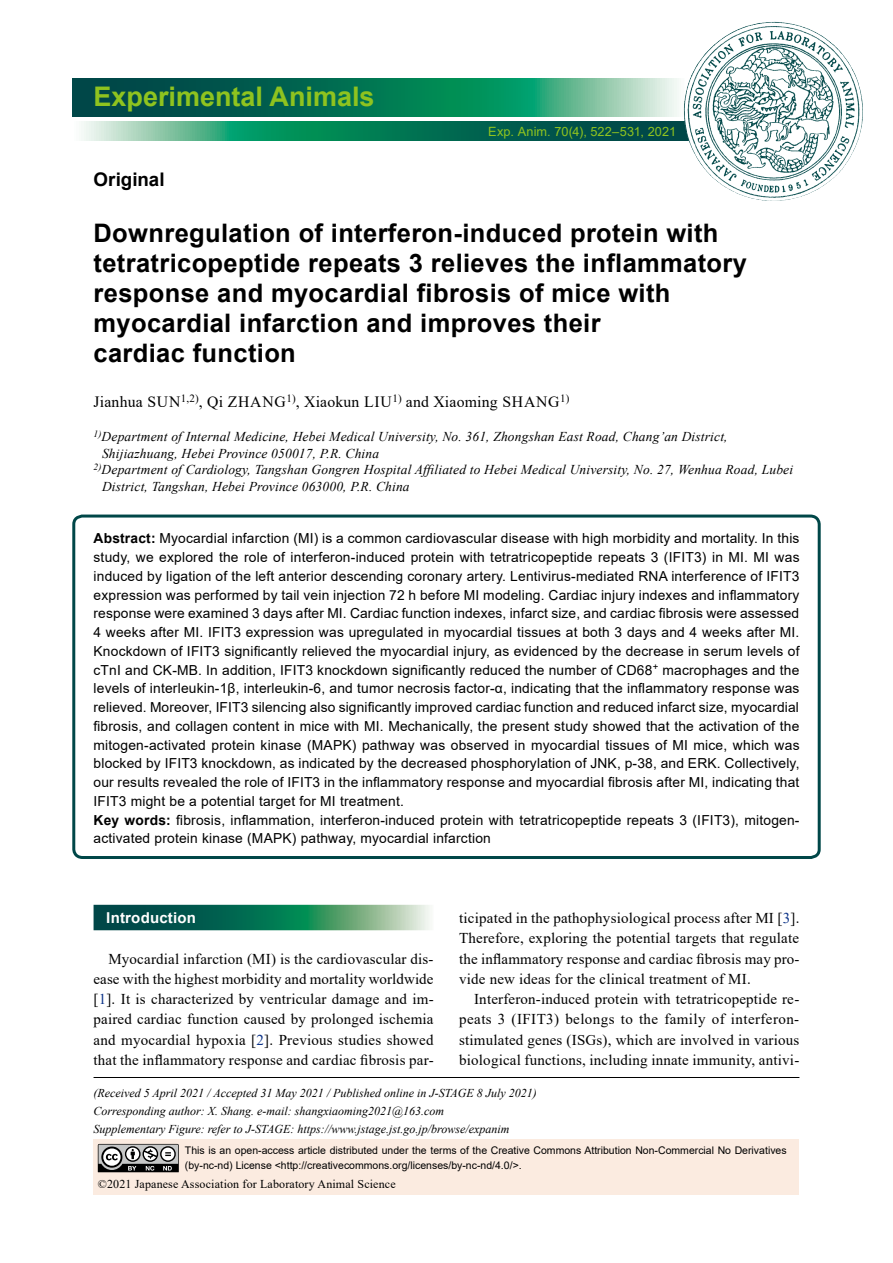
<style>
.page{position:relative;width:893px;height:1263px;background:#fff}
.page>*{position:absolute;margin:0;border:0;box-sizing:border-box;transform-origin:0 0}
.t1{font:700 27px "Arial";color:#8fc31f}
.t2{font:700 25.5px/30px "Arial";letter-spacing:.015em;color:#000}
.t3{font:700 18.75px "Arial";color:#000}
.t4{font:15.75px "Times New Roman";letter-spacing:.045em;color:#000}
.t5{font:15px/20.2px "Times New Roman";letter-spacing:.01em;color:#000;text-align:justify}
.t6{font:700 15px "Arial";letter-spacing:.015em;color:#fff}
.t7{font:13.8px/18.8px "Arial";letter-spacing:.015em;color:#000}
.t8{font:italic 13.5px "Times New Roman";letter-spacing:.01em;color:#000}
.t9{font:12.75px "Arial";letter-spacing:.01em;color:#8fc31f}
.t10{font:italic 12px/18px "Times New Roman";color:#000}
.t11{font:12px "Times New Roman";letter-spacing:.01em;color:#000}
.t12{font:10.5px/15px "Arial";color:#000}
.s1{font-weight:700}
.s2{color:#0c3388}
</style>
<div class="page">
<svg style="left:81px;top:121px;width:621px;height:19px;background:#28866b"></svg>
<div style="left:94px;top:1140px;width:705px;height:55px;background:#fbebe0"></div>
<svg style="left:72px;top:79px;width:613px;height:38px;background:#248269"></svg>
<img style="left:719px;top:22px;width:55px;height:19px">
<svg style="left:98px;top:1144px;width:81px;height:28px;background:#7c7c7c"></svg>
<svg style="left:94px;top:905px;width:336px;height:25px;background:#318067"></svg>
<hr style="left:94px;top:1077px;width:705px;height:1px;background:#000">
<div style="left:72px;top:514px;width:749px;height:345px;border:3px solid #004748;border-radius:9px"></div>
<h1 class="t1" style="left:94px;top:78px;width:283px">Experimental Animals</h1>
<p class="t9" style="left:488px;top:123px;width:189px">Exp. Anim. 70(4), 522–531, 2021</p>
<h3 class="t3" style="left:94px;top:166px;width:73px">Original</h3>
<h2 class="t2" style="left:94px;top:218px;width:655px">Downregulation of interferon-induced protein with tetratricopeptide repeats 3 relieves the inflammatory response and myocardial fibrosis of mice with myocardial infarction and improves their<br>cardiac function</h2>
<p class="t4" style="left:94px;top:391px;width:477px">Jianhua Sun<sup>1,2)</sup>, Qi Zhang<sup>1)</sup>, Xiaokun Liu<sup>1)</sup> and Xiaoming Shang<sup>1)</sup></p>
<p class="t8" style="left:94px;top:427px;width:636px"><sup>1)</sup>Department of Internal Medicine, Hebei Medical University, No. 361, Zhongshan East Road, Chang’an District,</p>
<p class="t8" style="left:102px;top:444px;width:279px">Shijiazhuang, Hebei Province 050017, P.R. China</p>
<p class="t8" style="left:94px;top:460px;width:701px"><sup>2)</sup>Department of Cardiology, Tangshan Gongren Hospital Affiliated to Hebei Medical University, No. 27, Wenhua Road, Lubei</p>
<p class="t8" style="left:102px;top:477px;width:309px">District, Tangshan, Hebei Province 063000, P.R. China</p>
<p class="t7" style="left:94px;top:529px;width:707px"><span class="s1">Abstract:</span> Myocardial infarction (MI) is a common cardiovascular disease with high morbidity and mortality. In this study, we explored the role of interferon-induced protein with tetratricopeptide repeats 3 (IFIT3) in MI. MI was induced by ligation of the left anterior descending coronary artery. Lentivirus-mediated RNA interference of IFIT3 expression was performed by tail vein injection 72 h before MI modeling. Cardiac injury indexes and inflammatory response were examined 3 days after MI. Cardiac function indexes, infarct size, and cardiac fibrosis were assessed 4 weeks after MI. IFIT3 expression was upregulated in myocardial tissues at both 3 days and 4 weeks after MI.<br>Knockdown of IFIT3 significantly relieved the myocardial injury, as evidenced by the decrease in serum levels of cTnI and CK-MB. In addition, IFIT3 knockdown significantly reduced the number of CD68<sup>+</sup> macrophages and the levels of interleukin-1β, interleukin-6, and tumor necrosis factor-α, indicating that the inflammatory response was relieved. Moreover, IFIT3 silencing also significantly improved cardiac function and reduced infarct size, myocardial fibrosis, and collagen content in mice with MI. Mechanically, the present study showed that the activation of the mitogen-activated protein kinase (MAPK) pathway was observed in myocardial tissues of MI mice, which was blocked by IFIT3 knockdown, as indicated by the decreased phosphorylation of JNK, p-38, and ERK. Collectively, our results revealed the role of IFIT3 in the inflammatory response and myocardial fibrosis after MI, indicating that IFIT3 might be a potential target for MI treatment.<br><span class="s1">Key words:</span> fibrosis, inflammation, interferon-induced protein with tetratricopeptide repeats 3 (IFIT3), mitogen&shy;activated protein kinase (MAPK) pathway, myocardial infarction</p>
<p class="t6" style="left:106px;top:907px;width:91px">Introduction</p>
<p class="t5" style="left:94px;top:948px;width:342px;text-indent:15px">Myocardial infarction (MI) is the cardiovascular dis&shy;ease with the highest morbidity and mortality worldwide [<span class="s2">1</span>]. It is characterized by ventricular damage and im&shy;paired cardiac function caused by prolonged ischemia and myocardial hypoxia [<span class="s2">2</span>]. Previous studies showed that the inflammatory response and cardiac fibrosis par-</p>
<p class="t5" style="left:459px;top:907px;width:342px">ticipated in the pathophysiological process after MI [<span class="s2">3</span>].<br>Therefore, exploring the potential targets that regulate the inflammatory response and cardiac fibrosis may pro&shy;vide new ideas for the clinical treatment of MI.</p>
<p class="t5" style="left:459px;top:988px;width:342px;text-indent:15px">Interferon-induced protein with tetratricopeptide re&shy;peats 3 (IFIT3) belongs to the family of interferon&shy;stimulated genes (ISGs), which are involved in various biological functions, including innate immunity, antivi-</p>
<p class="t10" style="left:94px;top:1084px;width:445px">(Received 5 April 2021 / Accepted 31 May 2021 / Published online in J-STAGE 8 July 2021)<br>Corresponding author: X. Shang. e-mail: shangxiaoming2021@163.com<br>Supplementary Figure: refer to J-STAGE: https://www.jstage.jst.go.jp/browse/expanim</p>
<p class="t12" style="left:185px;top:1143px;width:603px">This is an open-access article distributed under the terms of the Creative Commons Attribution Non-Commercial No Derivatives (by-nc-nd) License &lt;http://creativecommons.org/licenses/by-nc-nd/4.0/&gt;.</p>
<p class="t11" style="left:98px;top:1175px;width:299px">©2021 Japanese Association for Laboratory Animal Science</p>
</div>
